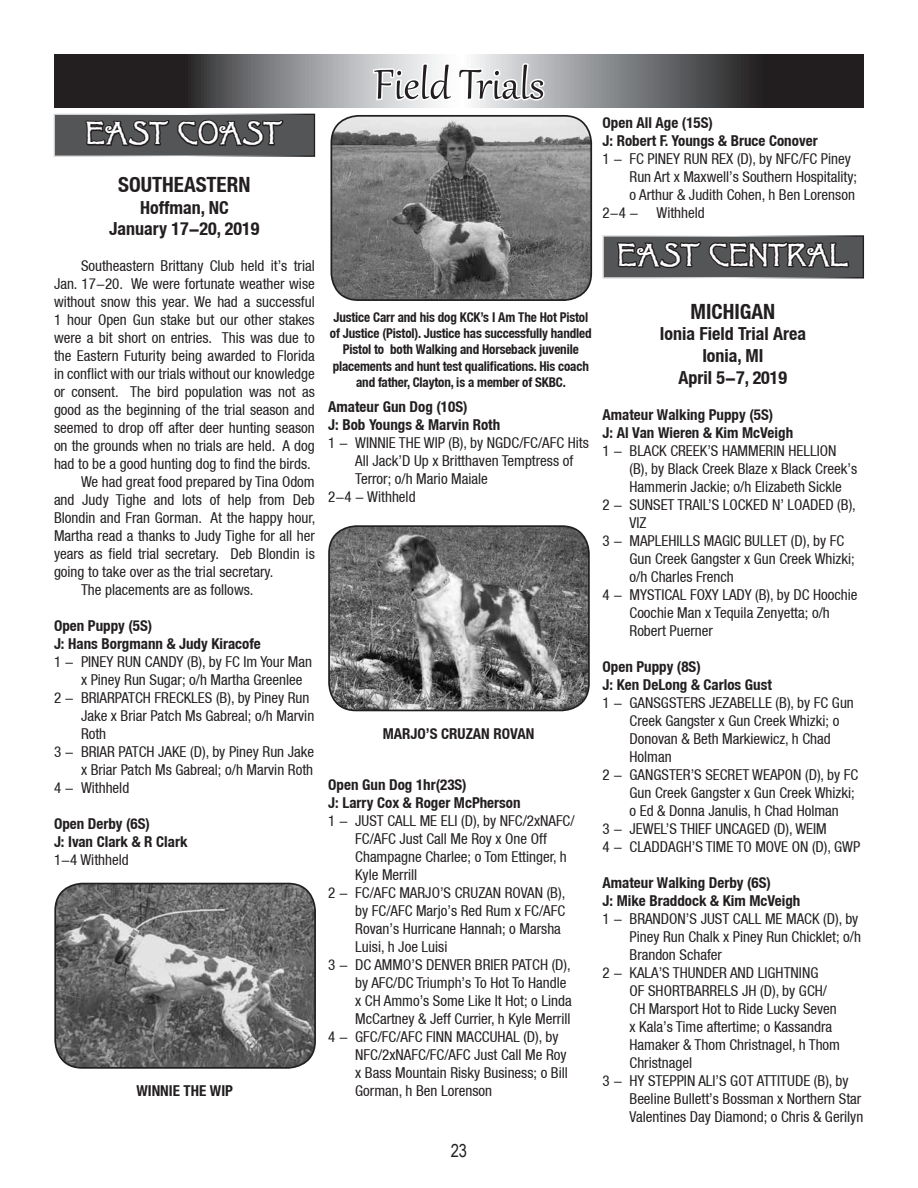
<style>
.page{position:relative;width:918px;height:1188px;background:#fff}
.page>*{position:absolute;margin:0;border:0;box-sizing:border-box;transform-origin:0 0}
.t1{font:51px "Gabriola";color:#231f20}
.t2{font:27.6px "Ragged";letter-spacing:-.03em;color:#fff}
.t3{font:700 condensed 21px "Helvetica Neue LT";color:#231f20}
.t4{font:700 condensed 18px/21.6px "Helvetica Neue LT";color:#231f20;text-align:center}
.t5{font:18px "Arial Narrow";color:#231f20}
.t6{font:condensed 15px "Helvetica Neue LT";color:#231f20}
.t7{font:700 condensed 15px/18px "Helvetica Neue LT";color:#231f20}
.t8{font:700 condensed 13.5px/16.2px "Helvetica Neue LT";letter-spacing:-.01em;color:#231f20;text-align:center}
</style>
<div class="page">
<div style="left:603px;top:236px;width:260px;height:42px;background:#545557"></div>
<svg style="left:617px;top:241px;width:233px;height:27px"></svg>
<div style="left:603px;top:235px;width:261px;height:44px;border:1px solid #fff"></div>
<div style="left:54px;top:114px;width:260px;height:42px;background:#545557"></div>
<svg style="left:84px;top:113px;width:202px;height:34px"></svg>
<div style="left:54px;top:114px;width:261px;height:43px;border:1px solid #fff"></div>
<svg style="left:54px;top:54px;width:810px;height:54px;background:#59595b"></svg>
<svg style="left:371px;top:54px;width:176px;height:49px"></svg>
<img style="left:55px;top:884px;width:260px;height:183px">
<div style="left:54px;top:883px;width:262px;height:186px;border:2px solid #231f20;border-radius:27px"></div>
<img style="left:331px;top:116px;width:260px;height:184px">
<div style="left:331px;top:115px;width:261px;height:186px;border:2px solid #231f20;border-radius:27px"></div>
<img style="left:329px;top:526px;width:260px;height:184px">
<div style="left:328px;top:525px;width:262px;height:186px;border:2px solid #231f20;border-radius:27px"></div>
<h2 class="t2" style="left:86px;top:120px;width:199px">EAST COAST</h2>
<h3 class="t3" style="left:118px;top:172px;width:134px">SOUTHEASTERN</h3>
<p class="t4" style="left:109px;top:196px;width:152px">Hoffman, NC<br>January 17-20, 2019</p>
<p class="t6" style="left:81px;top:257px;width:235px">Southeastern Brittany Club held it’s trial</p>
<p class="t6" style="left:54px;top:275px;width:262px">Jan. 17-20. We were fortunate weather wise</p>
<p class="t6" style="left:54px;top:293px;width:262px">without snow this year. We had a successful</p>
<p class="t6" style="left:54px;top:311px;width:262px">1 hour Open Gun stake but our other stakes</p>
<p class="t6" style="left:54px;top:329px;width:262px">were a bit short on entries. This was due to</p>
<p class="t6" style="left:54px;top:347px;width:262px">the Eastern Futurity being awarded to Florida</p>
<p class="t6" style="left:54px;top:365px;width:262px">in conflict with our trials without our knowledge</p>
<p class="t6" style="left:54px;top:383px;width:262px">or consent. The bird population was not as</p>
<p class="t6" style="left:54px;top:401px;width:262px">good as the beginning of the trial season and</p>
<p class="t6" style="left:54px;top:419px;width:262px">seemed to drop off after deer hunting season</p>
<p class="t6" style="left:54px;top:437px;width:262px">on the grounds when no trials are held. A dog</p>
<p class="t6" style="left:54px;top:455px;width:258px">had to be a good hunting dog to find the birds.</p>
<p class="t6" style="left:81px;top:473px;width:235px">We had great food prepared by Tina Odom</p>
<p class="t6" style="left:54px;top:491px;width:262px">and Judy Tighe and lots of help from Deb</p>
<p class="t6" style="left:54px;top:509px;width:263px">Blondin and Fran Gorman. At the happy hour,</p>
<p class="t6" style="left:54px;top:527px;width:262px">Martha read a thanks to Judy Tighe for all her</p>
<p class="t6" style="left:54px;top:545px;width:262px">years as field trial secretary. Deb Blondin is</p>
<p class="t6" style="left:54px;top:563px;width:221px">going to take over as the trial secretary.</p>
<p class="t6" style="left:81px;top:581px;width:174px">The placements are as follows.</p>
<p class="t7" style="left:54px;top:617px;width:208px">Open Puppy (5S)<br>J: Hans Borgmann &amp; Judy Kiracofe</p>
<p class="t6" style="left:54px;top:653px;width:259px">1 - PINEY RUN CANDY (B), by FC Im Your Man</p>
<p class="t6" style="left:81px;top:671px;width:223px">x Piney Run Sugar; o/h Martha Greenlee</p>
<p class="t6" style="left:54px;top:689px;width:257px">2 - BRIARPATCH FRECKLES (B), by Piney Run</p>
<p class="t6" style="left:81px;top:707px;width:235px">Jake x Briar Patch Ms Gabreal; o/h Marvin</p>
<p class="t6" style="left:81px;top:725px;width:27px">Roth</p>
<p class="t6" style="left:54px;top:743px;width:262px">3 - BRIAR PATCH JAKE (D), by Piney Run Jake</p>
<p class="t6" style="left:81px;top:761px;width:234px">x Briar Patch Ms Gabreal; o/h Marvin Roth</p>
<p class="t6" style="left:54px;top:779px;width:77px">4 - Withheld</p>
<p class="t7" style="left:54px;top:815px;width:135px">Open Derby (6S)<br>J: Ivan Clark &amp; R Clark</p>
<p class="t6" style="left:54px;top:851px;width:76px">1-4 Withheld</p>
<p class="t7" style="left:136px;top:1082px;width:98px">WINNIE THE WIP</p>
<h1 class="t1" style="left:374px;top:51px;width:172px">Field Trials</h1>
<p class="t7" style="left:603px;top:114px;width:217px">Open All Age (15S)<br>J: Robert F. Youngs &amp; Bruce Conover</p>
<p class="t6" style="left:603px;top:150px;width:250px">1 - FC PINEY RUN REX (D), by NFC/FC Piney</p>
<p class="t6" style="left:630px;top:168px;width:229px">Run Art x Maxwell’s Southern Hospitality;</p>
<p class="t6" style="left:630px;top:186px;width:227px">o Arthur &amp; Judith Cohen, h Ben Lorenson</p>
<p class="t6" style="left:603px;top:204px;width:104px">2-4 - Withheld</p>
<h2 class="t2" style="left:617px;top:242px;width:233px">EAST CENTRAL</h2>
<p class="t8" style="left:330px;top:309px;width:263px">Justice Carr and his dog KCK’s I Am The Hot Pistol of Justice (Pistol). Justice has successfully handled Pistol to both Walking and Horseback juvenile placements and hunt test qualifications. His coach and father, Clayton, is a member of SKBC.</p>
<p class="t7" style="left:328px;top:397px;width:173px">Amateur Gun Dog (10S)<br>J: Bob Youngs &amp; Marvin Roth</p>
<p class="t6" style="left:328px;top:434px;width:262px">1 - WINNIE THE WIP (B), by NGDC/FC/AFC Hits</p>
<p class="t6" style="left:355px;top:452px;width:220px">All Jack’D Up x Britthaven Temptress of</p>
<p class="t6" style="left:355px;top:470px;width:134px">Terror; o/h Mario Maiale</p>
<p class="t6" style="left:328px;top:488px;width:89px">2-4 - Withheld</p>
<p class="t7" style="left:383px;top:724px;width:153px">MARJO’S CRUZAN ROVAN</p>
<p class="t7" style="left:328px;top:775px;width:194px">Open Gun Dog 1hr(23S)<br>J: Larry Cox &amp; Roger McPherson</p>
<p class="t6" style="left:328px;top:812px;width:248px">1 - JUST CALL ME ELI (D), by NFC/2xNAFC/</p>
<p class="t6" style="left:355px;top:830px;width:193px">FC/AFC Just Call Me Roy x One Off</p>
<p class="t6" style="left:355px;top:848px;width:213px">Champagne Charlee; o Tom Ettinger, h</p>
<p class="t6" style="left:355px;top:866px;width:64px">Kyle Merrill</p>
<p class="t6" style="left:328px;top:884px;width:239px">2 - FC/AFC MARJO’S CRUZAN ROVAN (B),</p>
<p class="t6" style="left:355px;top:902px;width:211px">by FC/AFC Marjo’s Red Rum x FC/AFC</p>
<p class="t6" style="left:355px;top:920px;width:207px">Rovan’s Hurricane Hannah; o Marsha</p>
<p class="t6" style="left:355px;top:938px;width:94px">Luisi, h Joe Luisi</p>
<p class="t6" style="left:328px;top:956px;width:244px">3 - DC AMMO’S DENVER BRIER PATCH (D),</p>
<p class="t6" style="left:355px;top:974px;width:213px">by AFC/DC Triumph’s To Hot To Handle</p>
<p class="t6" style="left:355px;top:992px;width:218px">x CH Ammo’s Some Like It Hot; o Linda</p>
<p class="t6" style="left:355px;top:1010px;width:217px">McCartney &amp; Jeff Currier, h Kyle Merrill</p>
<p class="t6" style="left:328px;top:1028px;width:232px">4 - GFC/FC/AFC FINN MACCUHAL (D), by</p>
<p class="t6" style="left:355px;top:1046px;width:213px">NFC/2xNAFC/FC/AFC Just Call Me Roy</p>
<p class="t6" style="left:355px;top:1064px;width:214px">x Bass Mountain Risky Business; o Bill</p>
<p class="t6" style="left:355px;top:1082px;width:138px">Gorman, h Ben Lorenson</p>
<p class="t5" style="left:451px;top:1137px;width:18px">23</p>
<h3 class="t3" style="left:691px;top:299px;width:86px">MICHIGAN</h3>
<p class="t4" style="left:660px;top:323px;width:148px">Ionia Field Trial Area<br>Ionia, MI<br>April 5-7, 2019</p>
<p class="t7" style="left:603px;top:405px;width:192px">Amateur Walking Puppy (5S)<br>J: Al Van Wieren &amp; Kim McVeigh</p>
<p class="t6" style="left:603px;top:442px;width:235px">1 - BLACK CREEK’S HAMMERIN HELLION</p>
<p class="t6" style="left:630px;top:460px;width:229px">(B), by Black Creek Blaze x Black Creek’s</p>
<p class="t6" style="left:630px;top:478px;width:214px">Hammerin Jackie; o/h Elizabeth Sickle</p>
<p class="t6" style="left:603px;top:496px;width:255px">2 - SUNSET TRAIL’S LOCKED N’ LOADED (B),</p>
<p class="t6" style="left:630px;top:514px;width:18px">VIZ</p>
<p class="t6" style="left:603px;top:532px;width:243px">3 - MAPLEHILLS MAGIC BULLET (D), by FC</p>
<p class="t6" style="left:630px;top:550px;width:227px">Gun Creek Gangster x Gun Creek Whizki;</p>
<p class="t6" style="left:630px;top:568px;width:106px">o/h Charles French</p>
<p class="t6" style="left:603px;top:586px;width:257px">4 - MYSTICAL FOXY LADY (B), by DC Hoochie</p>
<p class="t6" style="left:630px;top:604px;width:202px">Coochie Man x Tequila Zenyetta; o/h</p>
<p class="t6" style="left:630px;top:622px;width:85px">Robert Puerner</p>
<p class="t7" style="left:603px;top:657px;width:171px">Open Puppy (8S)<br>J: Ken DeLong &amp; Carlos Gust</p>
<p class="t6" style="left:603px;top:694px;width:253px">1 - GANSGSTERS JEZABELLE (B), by FC Gun</p>
<p class="t6" style="left:630px;top:712px;width:211px">Creek Gangster x Gun Creek Whizki; o</p>
<p class="t6" style="left:630px;top:730px;width:203px">Donovan &amp; Beth Markiewicz, h Chad</p>
<p class="t6" style="left:630px;top:748px;width:44px">Holman</p>
<p class="t6" style="left:603px;top:766px;width:257px">2 - GANGSTER’S SECRET WEAPON (D), by FC</p>
<p class="t6" style="left:630px;top:784px;width:227px">Gun Creek Gangster x Gun Creek Whizki;</p>
<p class="t6" style="left:630px;top:802px;width:211px">o Ed &amp; Donna Janulis, h Chad Holman</p>
<p class="t6" style="left:603px;top:820px;width:226px">3 - JEWEL’S THIEF UNCAGED (D), WEIM</p>
<p class="t6" style="left:603px;top:838px;width:259px">4 - CLADDAGH’S TIME TO MOVE ON (D), GWP</p>
<p class="t7" style="left:603px;top:873px;width:199px">Amateur Walking Derby (6S)<br>J: Mike Braddock &amp; Kim McVeigh</p>
<p class="t6" style="left:603px;top:910px;width:257px">1 - BRANDON’S JUST CALL ME MACK (D), by</p>
<p class="t6" style="left:630px;top:928px;width:233px">Piney Run Chalk x Piney Run Chicklet; o/h</p>
<p class="t6" style="left:630px;top:946px;width:94px">Brandon Schafer</p>
<p class="t6" style="left:603px;top:964px;width:217px">2 - KALA’S THUNDER AND LIGHTNING</p>
<p class="t6" style="left:630px;top:982px;width:199px">OF SHORTBARRELS JH (D), by GCH/</p>
<p class="t6" style="left:630px;top:1000px;width:209px">CH Marsport Hot to Ride Lucky Seven</p>
<p class="t6" style="left:630px;top:1018px;width:204px">x Kala’s Time aftertime; o Kassandra</p>
<p class="t6" style="left:630px;top:1036px;width:212px">Hamaker &amp; Thom Christnagel, h Thom</p>
<p class="t6" style="left:630px;top:1054px;width:64px">Christnagel</p>
<p class="t6" style="left:603px;top:1072px;width:248px">3 - HY STEPPIN ALI’S GOT ATTITUDE (B), by</p>
<p class="t6" style="left:630px;top:1090px;width:233px">Beeline Bullett’s Bossman x Northern Star</p>
<p class="t6" style="left:630px;top:1108px;width:235px">Valentines Day Diamond; o Chris &amp; Gerilyn</p>
</div>
